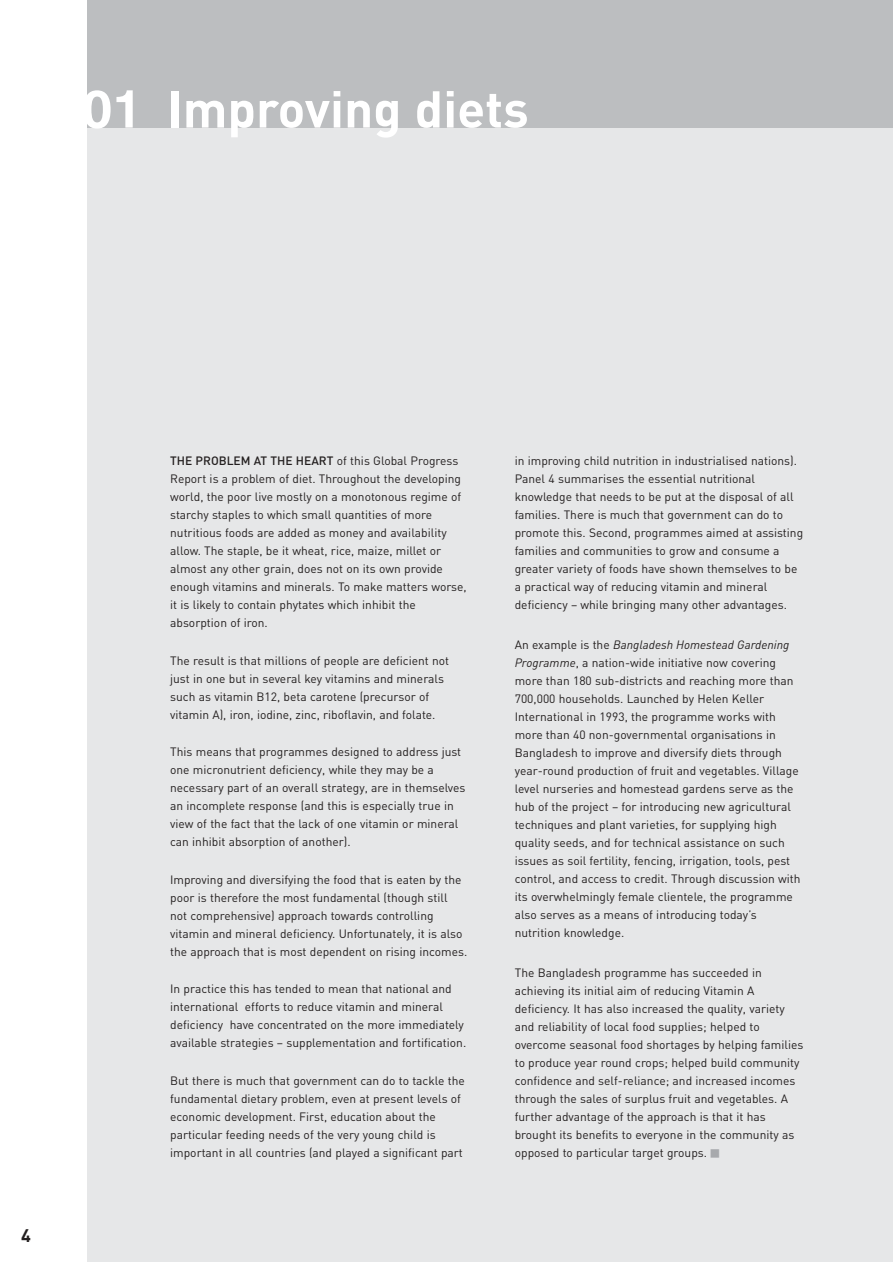
<style>
.page{position:relative;width:893px;height:1262px;background:#fff}
.page>*{position:absolute;margin:0;border:0;box-sizing:border-box;transform-origin:0 0}
.t1{font:700 51px "DIN";color:#fff}
.t2{font:700 18px "DIN";color:#231f1f}
.t3{font:12px/18px "DIN";color:#231f1f}
.s1{font-family:"Swiss 721 BT";font-size:53.25px}
.s2{font-weight:500}
.s3{font-style:italic}
</style>
<div class="page">
<div style="left:87px;top:0;width:805px;height:1262px;background:#e6e7e8"></div>
<div style="left:87px;top:0;width:805px;height:128px;background:#bcbec0"></div>
<h1 class="t1" style="left:82px;top:91px;width:448px"><span class="s1">01</span> Improving diets</h1>
<h2 class="t2" style="left:21px;top:1229px;width:11px">4</h2>
<p class="t3" style="left:170px;top:453px;width:298px"><span class="s2">THE PROBLEM AT THE HEART</span> of this Global Progress Report is a problem of diet. Throughout the developing world, the poor live mostly on a monotonous regime of starchy staples to which small quantities of more nutritious foods are added as money and availability allow. The staple, be it wheat, rice, maize, millet or almost any other grain, does not on its own provide enough vitamins and minerals. To make matters worse, it is likely to contain phytates which inhibit the absorption of iron.</p>
<p class="t3" style="left:170px;top:653px;width:280px">The result is that millions of people are deficient not just in one but in several key vitamins and minerals such as vitamin B12, beta carotene (precursor of vitamin A), iron, iodine, zinc, riboflavin, and folate.</p>
<p class="t3" style="left:170px;top:744px;width:297px">This means that programmes designed to address just one micronutrient deficiency, while they may be a necessary part of an overall strategy, are in themselves an incomplete response (and this is especially true in view of the fact that the lack of one vitamin or mineral can inhibit absorption of another).</p>
<p class="t3" style="left:170px;top:872px;width:299px">Improving and diversifying the food that is eaten by the poor is therefore the most fundamental (though still not comprehensive) approach towards controlling vitamin and mineral deficiency. Unfortunately, it is also the approach that is most dependent on rising incomes.</p>
<p class="t3" style="left:170px;top:981px;width:297px">In practice this has tended to mean that national and international efforts to reduce vitamin and mineral deficiency have concentrated on the more immediately available strategies – supplementation and fortification.</p>
<p class="t3" style="left:170px;top:1073px;width:296px">But there is much that government can do to tackle the fundamental dietary problem, even at present levels of economic development. First, education about the particular feeding needs of the very young child is important in all countries (and played a significant part</p>
<p class="t3" style="left:514px;top:453px;width:290px">in improving child nutrition in industrialised nations).<br>Panel 4 summarises the essential nutritional knowledge that needs to be put at the disposal of all families. There is much that government can do to promote this. Second, programmes aimed at assisting families and communities to grow and consume a greater variety of foods have shown themselves to be a practical way of reducing vitamin and mineral deficiency – while bringing many other advantages.</p>
<p class="t3" style="left:514px;top:637px;width:287px">An example is the <span class="s3">Bangladesh Homestead Gardening Programme</span>, a nation-wide initiative now covering more than 180 sub-districts and reaching more than 700,000 households. Launched by Helen Keller International in 1993, the programme works with more than 40 non-governmental organisations in Bangladesh to improve and diversify diets through year-round production of fruit and vegetables. Village level nurseries and homestead gardens serve as the hub of the project – for introducing new agricultural techniques and plant varieties, for supplying high quality seeds, and for technical assistance on such issues as soil fertility, fencing, irrigation, tools, pest control, and access to credit. Through discussion with its overwhelmingly female clientele, the programme also serves as a means of introducing today’s nutrition knowledge.</p>
<p class="t3" style="left:514px;top:965px;width:290px">The Bangladesh programme has succeeded in achieving its initial aim of reducing Vitamin A deficiency. It has also increased the quality, variety and reliability of local food supplies; helped to overcome seasonal food shortages by helping families to produce year round crops; helped build community confidence and self-reliance; and increased incomes through the sales of surplus fruit and vegetables. A further advantage of the approach is that it has brought its benefits to everyone in the community as opposed to particular target groups.</p>
</div>
